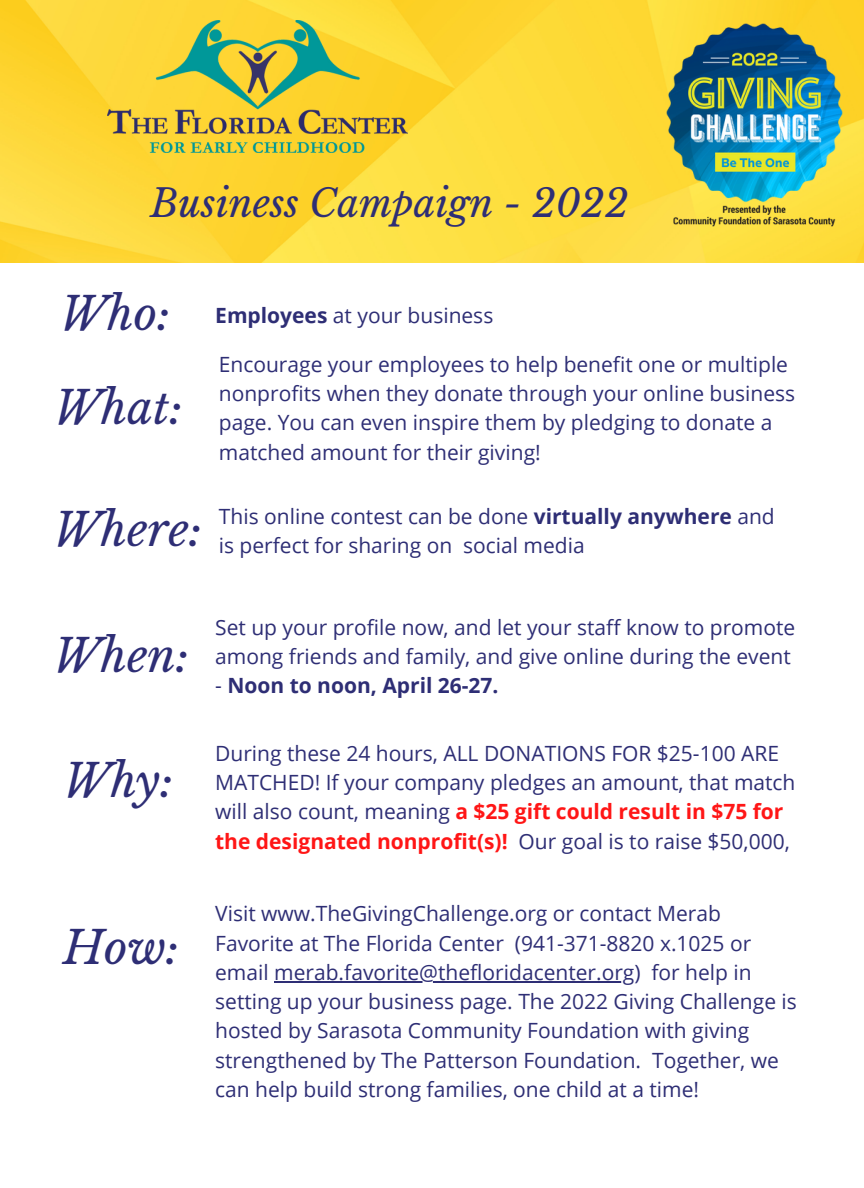
<style>
.page{position:relative;width:864px;height:1188px;background:#fff}
.page>*{position:absolute;margin:0;border:0;box-sizing:border-box;transform-origin:0 0}
.t1{font:italic 45px "Libre Baskerville";color:#2e2e75}
.t2{font:italic 38.1px "Libre Baskerville";color:#2e2e75}
.t3{font:21px/29.2px "Open Sans";color:#2e2e75}
.t4{font:700 21px "Open Sans";color:#2e2e75}
.s1{font-weight:700}
.s2{font-weight:400}
.s3{font-weight:700;color:#ff1616}
</style>
<div class="page">
<img style="left:0;top:0;width:864px;height:262px">
<img style="left:107px;top:20px;width:300px;height:133px">
<img style="left:667px;top:24px;width:175px;height:214px">
<hr style="left:274px;top:981px;width:360px;height:1px;background:#2e2e75">
<p class="t2" style="left:151px;top:180px;width:479px">Business Campaign - 2022</p>
<p class="t1" style="left:60px;top:287px;width:112px">Who:</p>
<p class="t1" style="left:54px;top:380px;width:131px">What:</p>
<p class="t1" style="left:53px;top:503px;width:151px">Where:</p>
<p class="t3" style="left:215px;top:300px;width:280px"><span class="s1">Employees</span> at your business</p>
<p class="t3" style="left:219px;top:349px;width:578px">Encourage your employees to help benefit one or multiple nonprofits when they donate through your online business page. You can even inspire them by pledging to donate a matched amount for their giving!</p>
<p class="t3" style="left:219px;top:501px;width:557px">This online contest can be done <span class="s1">virtually anywhere</span> and is perfect for sharing on social media</p>
<p class="t1" style="left:53px;top:628px;width:138px">When:</p>
<p class="t1" style="left:63px;top:754px;width:112px">Why:</p>
<p class="t1" style="left:63px;top:920px;width:118px">How:</p>
<p class="t3" style="left:215px;top:612px;width:582px">Set up your profile now, and let your staff know to promote among friends and family, and give online during the event</p>
<p class="t4" style="left:215px;top:671px;width:285px"><span class="s2">-</span> Noon to noon, April 26-27.</p>
<p class="t3" style="left:215px;top:738px;width:582px">During these 24 hours, ALL DONATIONS FOR $25-100 ARE MATCHED! If your company pledges an amount, that match will also count, meaning <span class="s3">a $25 gift could result in $75 for the designated nonprofit(s)!</span> Our goal is to raise $50,000,</p>
<p class="t3" style="left:215px;top:899px;width:583px">Visit www.TheGivingChallenge.org or contact Merab Favorite at The Florida Center (941-371-8820 x.1025 or email merab.favorite@thefloridacenter.org) for help in setting up your business page. The 2022 Giving Challenge is hosted by Sarasota Community Foundation with giving strengthened by The Patterson Foundation. Together, we can help build strong families, one child at a time!</p>
</div>
